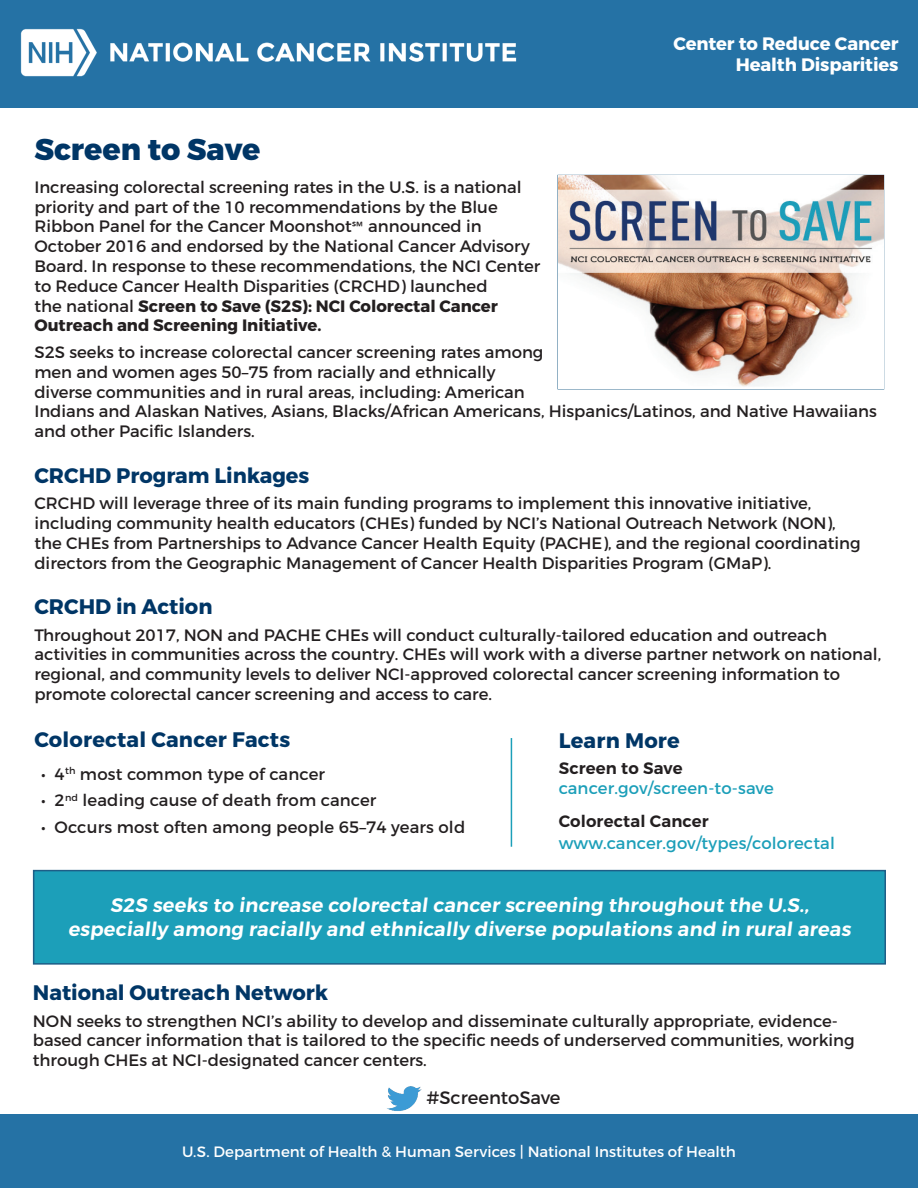
<style>
.page{position:relative;width:918px;height:1188px;background:#fff}
.page>*{position:absolute;margin:0;border:0;box-sizing:border-box;transform-origin:0 0}
.t1{font:800 30px "Montserrat";color:#003666}
.t2{font:700 21px "Montserrat";color:#003666}
.t3{font:600 19.5px "Montserrat";color:#fff}
.t4{font:700 18px "Montserrat";letter-spacing:-.01em;color:#fff}
.t5{font:18px "Montserrat";color:#231f20}
.t6{font:16.5px/19.8px "Montserrat";color:#231f20}
.t7{font:16.5px "Montserrat";letter-spacing:.01em;color:#1c9fb9}
.t8{font:600 16.5px "Montserrat";letter-spacing:.01em;color:#231f20}
.t9{font:15px "Montserrat";letter-spacing:-.005em;color:#fff}
.s1{font-family:"Calibri"}
.s2{font-weight:700}
</style>
<div class="page">
<div style="left:0;top:1115px;width:918px;height:73px;background:#2572a5"></div>
<div style="left:0;top:0;width:918px;height:108px;background:#2572a5"></div>
<img style="left:20px;top:28px;width:497px;height:49px">
<div style="left:34px;top:871px;width:851px;height:93px;background:#1c9fb9"></div>
<div style="left:33px;top:870px;width:853px;height:95px;border:2px solid #1e5e87"></div>
<hr style="left:511px;top:738px;width:1px;height:109px;background:#1c9fb9">
<img style="left:558px;top:176px;width:325px;height:211px">
<img style="left:377px;top:1086px;width:54px;height:29px">
<p class="t4" style="left:673px;top:33px;width:227px">Center to Reduce Cancer</p>
<p class="t4" style="left:736px;top:54px;width:164px">Health Disparities</p>
<h1 class="t1" style="left:34px;top:130px;width:227px">Screen to Save</h1>
<p class="t6" style="left:34px;top:177px;width:507px">Increasing colorectal screening rates in the U.S. is a national priority and part of the 10 recommendations by the Blue Ribbon Panel for the Cancer Moonshot<span class="s1">℠</span> announced in October 2016 and endorsed by the National Cancer Advisory Board. In response to these recommendations, the NCI Center to Reduce Cancer Health Disparities (CRCHD) launched<br>the national <span class="s2">Screen to Save (S2S): NCI Colorectal Cancer Outreach and Screening Initiative.</span></p>
<p class="t6" style="left:34px;top:342px;width:844px">S2S seeks to increase colorectal cancer screening rates among<br>men and women ages 50–75 from racially and ethnically<br>diverse communities and in rural areas, including: American<br>Indians and Alaskan Natives, Asians, Blacks/African Americans, Hispanics/Latinos, and Native Hawaiians and other Pacific Islanders.</p>
<h2 class="t2" style="left:34px;top:462px;width:277px">CRCHD Program Linkages</h2>
<p class="t6" style="left:34px;top:493px;width:828px">CRCHD will leverage three of its main funding programs to implement this innovative initiative, including community health educators (CHEs) funded by NCI’s National Outreach Network (NON), the CHEs from Partnerships to Advance Cancer Health Equity (PACHE), and the regional coordinating directors from the Geographic Management of Cancer Health Disparities Program (GMaP).</p>
<h2 class="t2" style="left:34px;top:594px;width:180px">CRCHD in Action</h2>
<p class="t6" style="left:34px;top:625px;width:848px">Throughout 2017, NON and PACHE CHEs will conduct culturally-tailored education and outreach activities in communities across the country. CHEs will work with a diverse partner network on national, regional, and community levels to deliver NCI-approved colorectal cancer screening information to promote colorectal cancer screening and access to care.</p>
<h2 class="t2" style="left:34px;top:726px;width:257px">Colorectal Cancer Facts</h2>
<p class="t6" style="left:41px;top:764px;width:285px">• 4<sup>th</sup> most common type of cancer</p>
<p class="t6" style="left:41px;top:791px;width:337px">• 2<sup>nd</sup> leading cause of death from cancer</p>
<p class="t6" style="left:41px;top:817px;width:426px">• Occurs most often among people 65–74 years old</p>
<h2 class="t2" style="left:559px;top:727px;width:123px">Learn More</h2>
<p class="t8" style="left:559px;top:758px;width:125px">Screen to Save</p>
<p class="t7" style="left:559px;top:778px;width:217px">cancer.gov/screen-to-save</p>
<p class="t8" style="left:559px;top:811px;width:151px">Colorectal Cancer</p>
<p class="t7" style="left:559px;top:833px;width:278px">www.cancer.gov/types/colorectal</p>
<p class="t3" style="left:110px;top:893px;width:703px">S2S seeks to increase colorectal cancer screening throughout the U.S.,</p>
<p class="t3" style="left:68px;top:917px;width:787px">especially among racially and ethnically diverse populations and in rural areas</p>
<h2 class="t2" style="left:33px;top:980px;width:297px">National Outreach Network</h2>
<p class="t6" style="left:33px;top:1011px;width:823px">NON seeks to strengthen NCI’s ability to develop and disseminate culturally appropriate, evidence&shy;based cancer information that is tailored to the specific needs of underserved communities, working through CHEs at NCI-designated cancer centers.</p>
<p class="t5" style="left:426px;top:1086px;width:136px">#ScreentoSave</p>
<p class="t9" style="left:182px;top:1143px;width:555px">U.S. Department of Health &amp; Human Services | National Institutes of Health</p>
</div>
